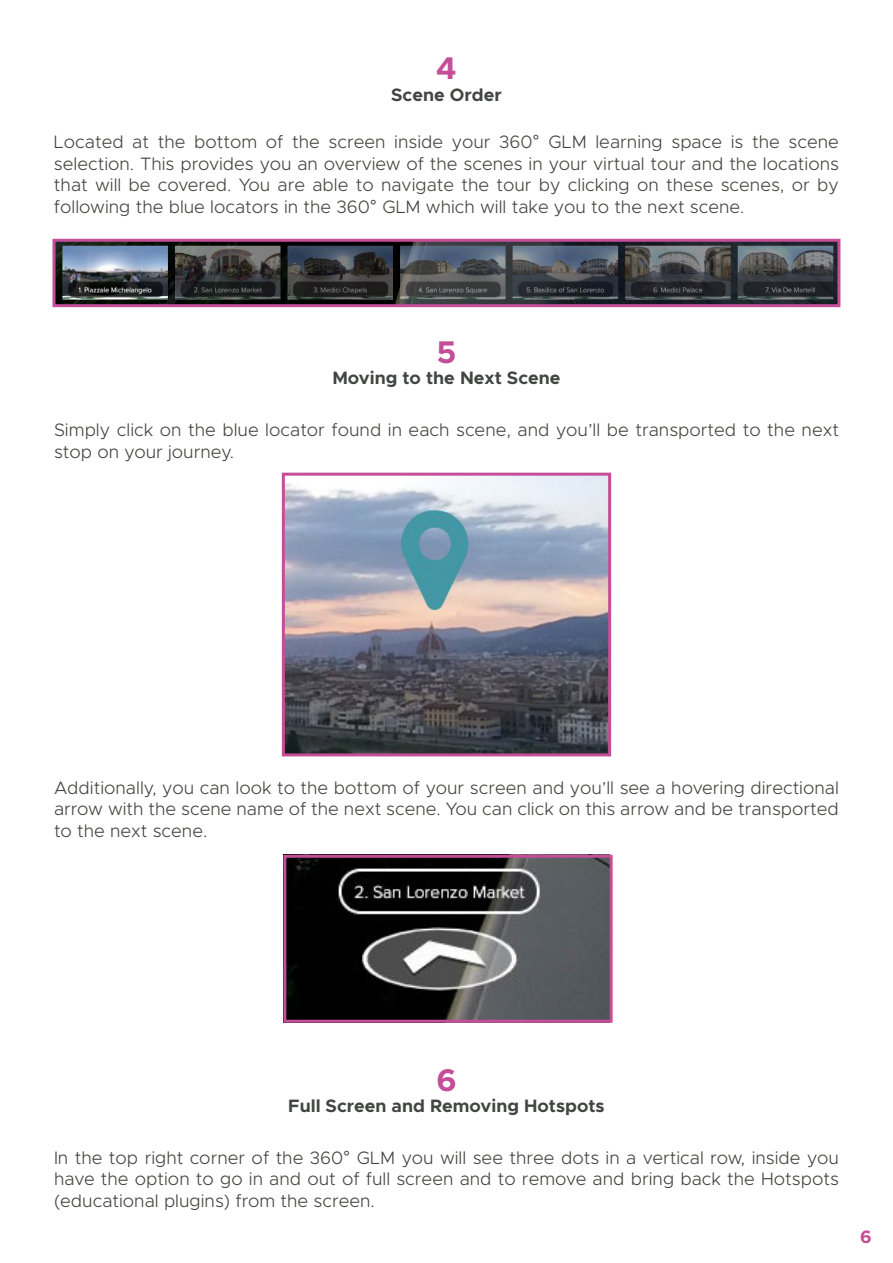
<style>
.page{position:relative;width:893px;height:1263px;background:#fff}
.page>*{position:absolute;margin:0;border:0;box-sizing:border-box;transform-origin:0 0}
.t1{font:700 31.5px "Metropolis";color:#c54e98}
.t2{font:300 18px/21.6px "Metropolis";color:#434541;text-align:justify}
.t3{font:700 18px "Metropolis";color:#434541}
.t4{font:700 18px "Metropolis";color:#c54e98}
.s1{font-family:"Arial";font-weight:400}
</style>
<div class="page">
<img style="left:56px;top:243px;width:780px;height:60px">
<img style="left:286px;top:477px;width:321px;height:275px">
<img style="left:287px;top:859px;width:322px;height:160px">
<div style="left:282px;top:473px;width:329px;height:283px;border:3px solid #c54e98"></div>
<div style="left:283px;top:855px;width:330px;height:168px;border:3px solid #c54e98"></div>
<div style="left:52px;top:239px;width:788px;height:68px;border:3px solid #c54e98"></div>
<h1 class="t1" style="left:436px;top:48px;width:22px">4</h1>
<p class="t3" style="left:391px;top:83px;width:112px">Scene Order</p>
<p class="t2" style="left:54px;top:131px;width:786px">Located at the bottom of the screen inside your 360<span class="s1">°</span> GLM learning space is the scene selection. This provides you an overview of the scenes in your virtual tour and the locations that will be covered. You are able to navigate the tour by clicking on these scenes, or by following the blue locators in the 360<span class="s1">°</span> GLM which will take you to the next scene.</p>
<h1 class="t1" style="left:437px;top:332px;width:21px">5</h1>
<p class="t3" style="left:332px;top:367px;width:230px">Moving to the Next Scene</p>
<p class="t2" style="left:54px;top:419px;width:786px">Simply click on the blue locator found in each scene, and you’ll be transported to the next stop on your journey.</p>
<p class="t2" style="left:54px;top:777px;width:786px">Additionally, you can look to the bottom of your screen and you’ll see a hovering directional arrow with the scene name of the next scene. You can click on this arrow and be transported to the next scene.</p>
<h1 class="t1" style="left:436px;top:1060px;width:22px">6</h1>
<p class="t3" style="left:288px;top:1094px;width:318px">Full Screen and Removing Hotspots</p>
<p class="t2" style="left:54px;top:1147px;width:786px">In the top right corner of the 360<span class="s1">°</span> GLM you will see three dots in a vertical row, inside you have the option to go in and out of full screen and to remove and bring back the Hotspots (educational plugins) from the screen.</p>
<p class="t4" style="left:860px;top:1225px;width:13px">6</p>
</div>
